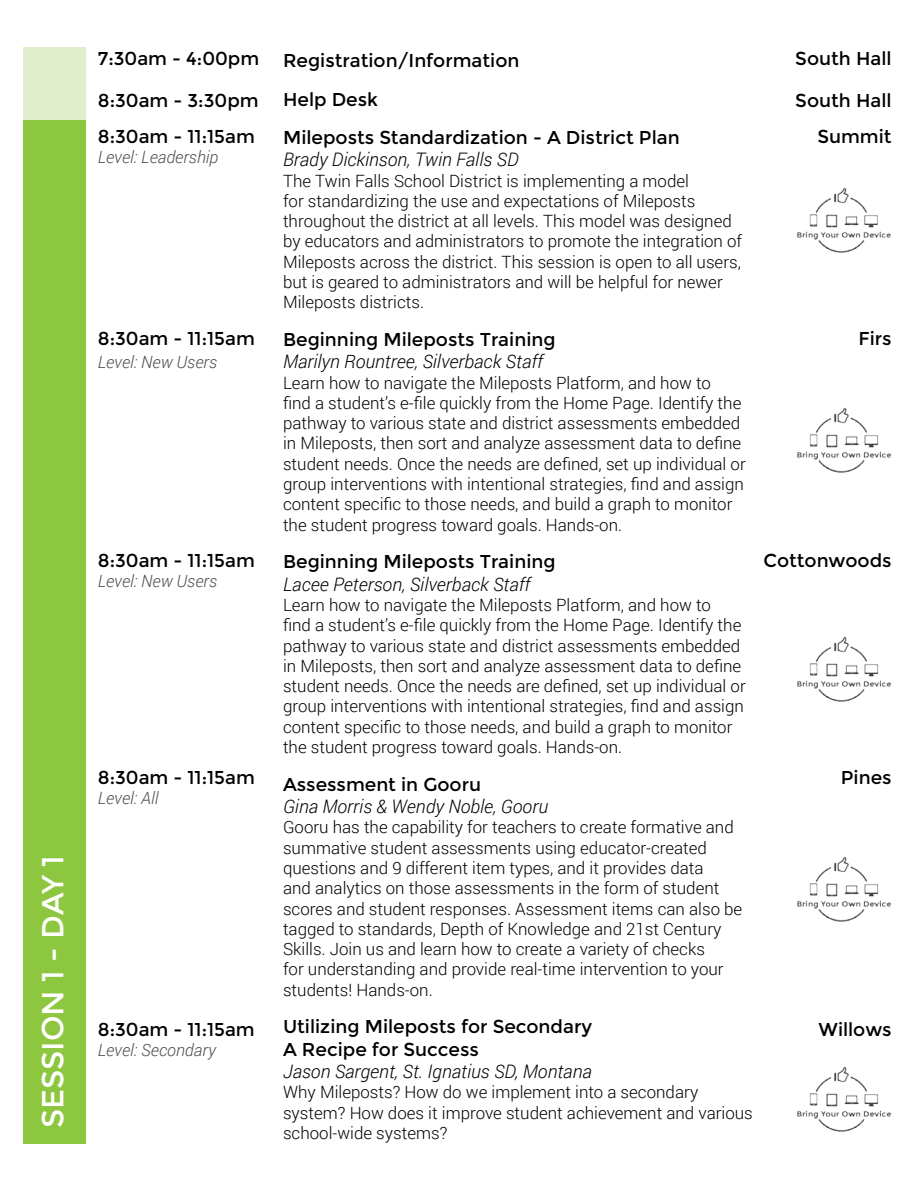
<style>
.page{position:relative;width:918px;height:1188px;background:#fff}
.page>*{position:absolute;margin:0;border:0;box-sizing:border-box;transform-origin:0 0}
.t1{font:30.45px "Montserrat";color:#fff}
.t2{font:18.6px/36.2px "Montserrat";color:#000}
.t3{font:italic 300 18.6px "Roboto";color:#000}
.t4{font:300 16.95px/20.2px "Roboto";color:#000}
.t5{font:italic 300 16.95px "Roboto";color:#4d4d4f}
</style>
<div class="page">
<div style="left:24px;top:47px;width:62px;height:92px;background:#e0eecb"></div>
<div style="left:24px;top:120px;width:62px;height:1023px;background:#8dc63f"></div>
<img style="left:797px;top:187px;width:94px;height:66px">
<img style="left:797px;top:407px;width:94px;height:66px">
<img style="left:797px;top:636px;width:94px;height:66px">
<img style="left:797px;top:856px;width:94px;height:66px">
<img style="left:797px;top:1066px;width:94px;height:66px">
<h1 class="t1" style="left:35px;top:1128px;width:275px;rotate:-90deg">SESSION 1 - DAY 1</h1>
<p class="t2" style="left:98px;top:41px;width:163px">7:30am - 4:00pm</p>
<p class="t2" style="left:98px;top:82px;width:162px">8:30am - 3:30pm<br>8:30am - 11:15am</p>
<p class="t5" style="left:98px;top:146px;width:122px">Level: Leadership</p>
<p class="t2" style="left:98px;top:321px;width:159px">8:30am - 11:15am</p>
<p class="t5" style="left:98px;top:350px;width:121px">Level: New Users</p>
<p class="t2" style="left:98px;top:543px;width:159px">8:30am - 11:15am</p>
<p class="t5" style="left:98px;top:570px;width:121px">Level: New Users</p>
<p class="t2" style="left:98px;top:760px;width:159px">8:30am - 11:15am</p>
<p class="t5" style="left:98px;top:786px;width:62px">Level: All</p>
<p class="t2" style="left:98px;top:1012px;width:159px">8:30am - 11:15am</p>
<p class="t5" style="left:98px;top:1039px;width:119px">Level: Secondary</p>
<p class="t2" style="left:283px;top:41px;width:238px;line-height:39.6px">Registration/Information<br>Help Desk</p>
<p class="t2" style="left:283px;top:119px;width:398px">Mileposts Standardization - A District Plan</p>
<p class="t3" style="left:283px;top:147px;width:237px">Brady Dickinson, Twin Falls SD</p>
<p class="t4" style="left:283px;top:170px;width:461px">The Twin Falls School District is implementing a model<br>for standardizing the use and expectations of Mileposts throughout the district at all levels. This model was designed by educators and administrators to promote the integration of Mileposts across the district. This session is open to all users, but is geared to administrators and will be helpful for newer Mileposts districts.</p>
<p class="t2" style="left:283px;top:321px;width:274px">Beginning Mileposts Training</p>
<p class="t3" style="left:283px;top:349px;width:261px">Marilyn Rountree, Silverback Staff</p>
<p class="t4" style="left:283px;top:372px;width:464px">Learn how to navigate the Mileposts Platform, and how to<br>find a student’s e-file quickly from the Home Page. Identify the pathway to various state and district assessments embedded in Mileposts, then sort and analyze assessment data to define student needs. Once the needs are defined, set up individual or group interventions with intentional strategies, find and assign content specific to those needs, and build a graph to monitor the student progress toward goals. Hands-on.</p>
<p class="t2" style="left:283px;top:544px;width:274px">Beginning Mileposts Training</p>
<p class="t3" style="left:283px;top:571px;width:249px">Lacee Peterson, Silverback Staff</p>
<p class="t4" style="left:283px;top:594px;width:464px">Learn how to navigate the Mileposts Platform, and how to<br>find a student’s e-file quickly from the Home Page. Identify the pathway to various state and district assessments embedded in Mileposts, then sort and analyze assessment data to define student needs. Once the needs are defined, set up individual or group interventions with intentional strategies, find and assign content specific to those needs, and build a graph to monitor the student progress toward goals. Hands-on.</p>
<p class="t2" style="left:283px;top:766px;width:200px">Assessment in Gooru</p>
<p class="t3" style="left:283px;top:793px;width:267px">Gina Morris &amp; Wendy Noble, Gooru</p>
<p class="t4" style="left:283px;top:817px;width:461px">Gooru has the capability for teachers to create formative and summative student assessments using educator-created questions and 9 different item types, and it provides data<br>and analytics on those assessments in the form of student scores and student responses. Assessment items can also be tagged to standards, Depth of Knowledge and 21st Century Skills. Join us and learn how to create a variety of checks<br>for understanding and provide real-time intervention to your students! Hands-on.</p>
<p class="t2" style="left:283px;top:1016px;width:311px;line-height:22.4px">Utilizing Mileposts for Secondary<br>A Recipe for Success</p>
<p class="t3" style="left:283px;top:1059px;width:310px">Jason Sargent, St. Ignatius SD, Montana</p>
<p class="t4" style="left:283px;top:1082px;width:471px">Why Mileposts? How do we implement into a secondary system? How does it improve student achievement and various school-wide systems?</p>
<p class="t2" style="left:795px;top:41px;width:98px">South Hall</p>
<p class="t2" style="left:795px;top:82px;width:98px;text-align:right">South Hall<br>Summit</p>
<p class="t2" style="left:859px;top:321px;width:35px">Firs</p>
<p class="t2" style="left:764px;top:543px;width:129px">Cottonwoods</p>
<p class="t2" style="left:841px;top:760px;width:52px">Pines</p>
<p class="t2" style="left:819px;top:1012px;width:75px">Willows</p>
</div>
